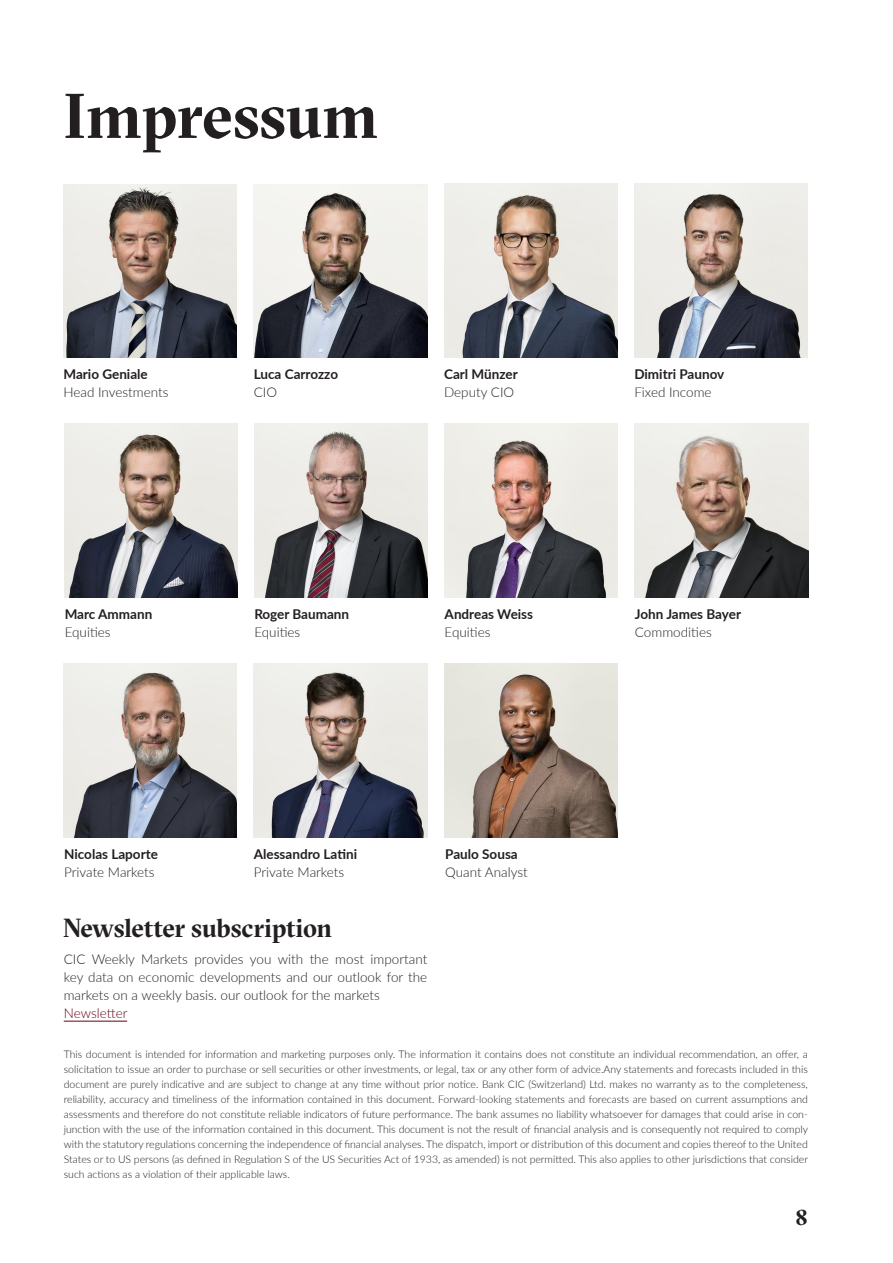
<style>
.page{position:relative;width:893px;height:1263px;background:#fff}
.page>*{position:absolute;margin:0;border:0;box-sizing:border-box;transform-origin:0 0}
.Flex_Untertitel{font:700 63px "GT Sectra Fine";letter-spacing:-.01em;color:#231f20}
.Flex_Untertitel-2{font:700 25.5px "GT Sectra Fine";letter-spacing:-.015em;color:#231f20}
.t1{font:700 21px "GT Sectra Fine";color:#231f20}
.t2{font:300 13.5px/18px "Lato";color:#231f20;text-align:justify}
.t3{font:700 13.5px "Lato";color:#231f20}
.t4{font:300 13.5px "Lato";color:#640014}
.t5{font:300 10.5px/15px "Lato";color:#231f20;text-align:justify}
</style>
<div class="page">
<hr style="left:64px;top:1021px;width:63px;height:1px;background:#640014">
<img style="left:64px;top:184px;width:173px;height:174px">
<img style="left:444px;top:184px;width:173px;height:173px">
<img style="left:254px;top:184px;width:173px;height:174px">
<img style="left:64px;top:664px;width:173px;height:173px">
<img style="left:635px;top:424px;width:173px;height:173px">
<img style="left:254px;top:664px;width:173px;height:173px">
<img style="left:634px;top:184px;width:174px;height:173px">
<img style="left:64px;top:424px;width:173px;height:173px">
<img style="left:254px;top:424px;width:174px;height:173px">
<img style="left:445px;top:424px;width:173px;height:173px">
<img style="left:445px;top:664px;width:173px;height:173px">
<p class="Flex_Untertitel" style="left:64px;top:80px;width:316px">Impressum</p>
<p class="t3" style="left:64px;top:365px;width:86px">Mario Geniale</p>
<p class="t2" style="left:64px;top:383px;width:106px">Head Investments</p>
<p class="t3" style="left:254px;top:365px;width:86px">Luca Carrozzo</p>
<p class="t2" style="left:254px;top:383px;width:25px">CIO</p>
<p class="t3" style="left:444px;top:364px;width:75px">Carl Münzer</p>
<p class="t2" style="left:444px;top:383px;width:72px">Deputy CIO</p>
<p class="t3" style="left:65px;top:604px;width:89px">Marc Ammann</p>
<p class="t2" style="left:65px;top:623px;width:47px">Equities</p>
<p class="t3" style="left:254px;top:604px;width:96px">Roger Baumann</p>
<p class="t2" style="left:254px;top:623px;width:47px">Equities</p>
<p class="t3" style="left:445px;top:604px;width:90px">Andreas Weiss</p>
<p class="t2" style="left:445px;top:623px;width:47px">Equities</p>
<p class="t3" style="left:64px;top:844px;width:95px">Nicolas Laporte</p>
<p class="t2" style="left:64px;top:863px;width:92px">Private Markets</p>
<p class="t3" style="left:254px;top:844px;width:105px">Alessandro Latini</p>
<p class="t2" style="left:254px;top:863px;width:92px">Private Markets</p>
<p class="Flex_Untertitel-2" style="left:63px;top:913px;width:270px">Newsletter subscription</p>
<p class="t2" style="left:64px;top:949px;width:365px">CIC Weekly Markets provides you with the most important key data on economic developments and our outlook for the markets on a weekly basis. our outlook for the markets</p>
<p class="t4" style="left:64px;top:1004px;width:65px">Newsletter</p>
<p class="t3" style="left:445px;top:844px;width:74px">Paulo Sousa</p>
<p class="t2" style="left:445px;top:863px;width:84px">Quant Analyst</p>
<p class="t3" style="left:634px;top:364px;width:91px">Dimitri Paunov</p>
<p class="t2" style="left:634px;top:383px;width:79px">Fixed Income</p>
<p class="t3" style="left:635px;top:604px;width:108px">John James Bayer</p>
<p class="t2" style="left:635px;top:623px;width:78px">Commodities</p>
<p class="t5" style="left:64px;top:1047px;width:746px">This document is intended for information and marketing purposes only. The information it contains does not constitute an individual recommendation, an offer, a solicitation to issue an order to purchase or sell securities or other investments, or legal, tax or any other form of advice.Any statements and forecasts included in this document are purely indicative and are subject to change at any time without prior notice. Bank CIC (Switzerland) Ltd. makes no warranty as to the completeness, reliability, accuracy and timeliness of the information contained in this document. Forward-looking statements and forecasts are based on current assumptions and assessments and therefore do not constitute reliable indicators of future performance. The bank assumes no liability whatsoever for damages that could arise in con&shy;junction with the use of the information contained in this document. This document is not the result of financial analysis and is consequently not required to comply with the statutory regulations concerning the independence of financial analyses. The dispatch, import or distribution of this document and copies thereof to the United States or to US persons (as defined in Regulation S of the US Securities Act of 1933, as amended) is not permitted. This also applies to other jurisdictions that consider such actions as a violation of their applicable laws.</p>
<h3 class="t1" style="left:796px;top:1205px;width:14px">8</h3>
</div>
